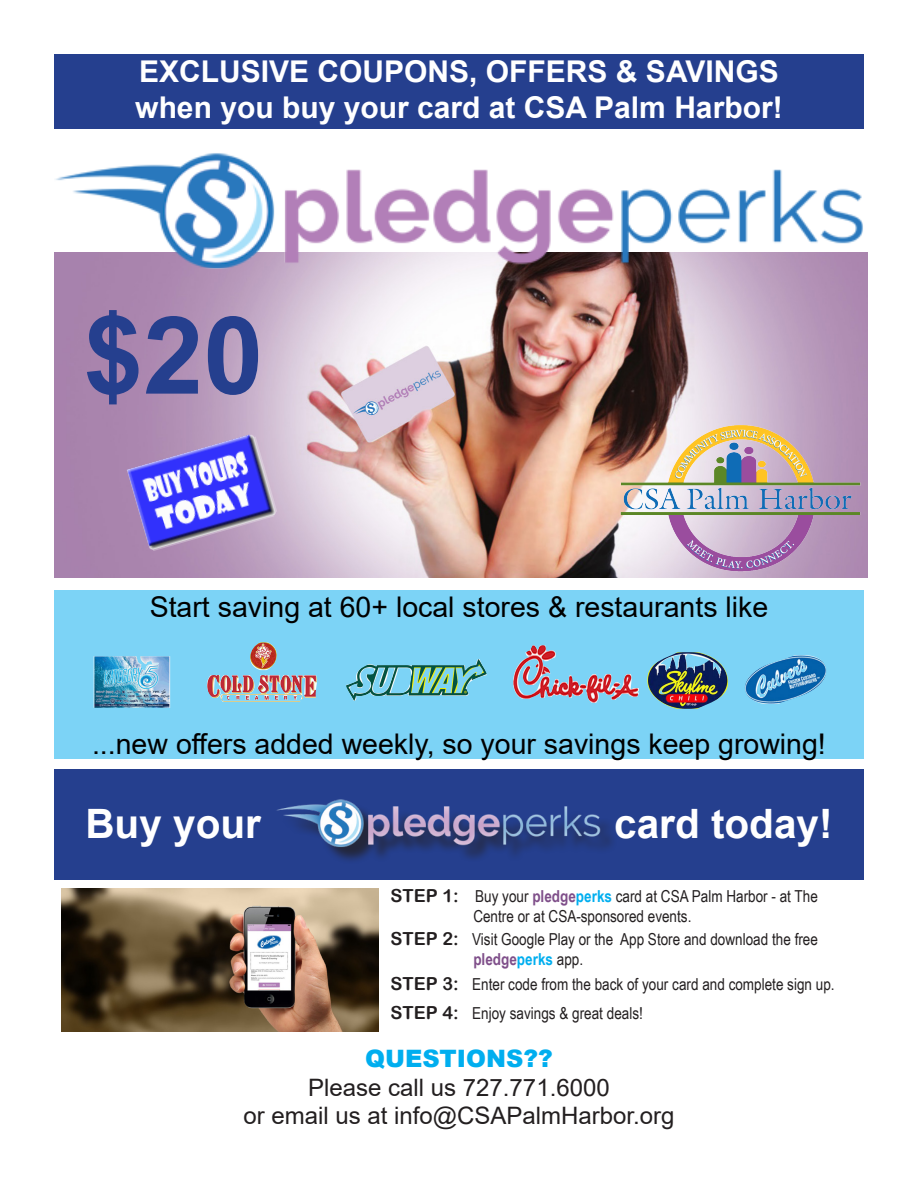
<style>
.page{position:relative;width:918px;height:1188px;background:#fff}
.page>*{position:absolute;margin:0;border:0;box-sizing:border-box;transform-origin:0 0}
.t1{font:700 108px "Arial";color:#253f8e}
.t2{font:700 40.5px "Arial";color:#fff}
.t3{font:700 30px "Arial";color:#fff}
.t4{font:28.5px "Arial";color:#000}
.t5{font:24px "Arial";color:#231f20}
.t6{font:900 24px "Arial";color:#00aeef}
.t7{font:16.5px "Arial Narrow";color:#231f20}
.t8{font:700 16.5px "Arial Narrow";color:#7f4f8a}
.s1{font-family:"Arial Rounded MT Bold";font-size:18px}
.s2{font-weight:700;color:#7f4f8a}
.s3{font-weight:700;color:#00aeef}
.s4{color:#00aeef}
.s5{font-weight:400;color:#231f20}
</style>
<div class="page">
<img style="left:54px;top:252px;width:814px;height:326px">
<img style="left:618px;top:416px;width:246px;height:162px">
<div style="left:54px;top:54px;width:810px;height:74px;background:#253f8e"></div>
<img style="left:54px;top:153px;width:810px;height:126px">
<div style="left:54px;top:590px;width:810px;height:169px;background:#7cd3f6"></div>
<img style="left:245px;top:642px;width:581px;height:67px">
<img style="left:62px;top:889px;width:317px;height:142px">
<div style="left:54px;top:770px;width:810px;height:110px;background:#253f8e"></div>
<div style="left:281px;top:803px;width:336px;height:62px;background:#231f20;opacity:.75"></div>
<div style="left:271px;top:794px;width:334px;height:58px;background:#fff;opacity:.75"></div>
<img style="left:127px;top:433px;width:151px;height:119px">
<p class="t3" style="left:139px;top:50px;width:641px">EXCLUSIVE COUPONS, OFFERS &amp; SAVINGS</p>
<p class="t3" style="left:135px;top:86px;width:649px">when you buy your card at CSA Palm Harbor!</p>
<p class="t1" style="left:83px;top:280px;width:182px">$20</p>
<p class="t4" style="left:150px;top:587px;width:620px">Start saving at 60+ local stores &amp; restaurants like</p>
<p class="t4" style="left:92px;top:724px;width:735px">...new offers added weekly, so your savings keep growing!</p>
<p class="t2" style="left:85px;top:795px;width:177px">Buy your</p>
<p class="t2" style="left:614px;top:795px;width:220px">card today!</p>
<p class="t7" style="left:391px;top:884px;width:429px"><span class="s1">STEP 1:</span> Buy your <span class="s2">pledge</span><span class="s3">perks</span> card at CSA Palm Harbor - at The</p>
<p class="t7" style="left:473px;top:904px;width:220px">Centre or at CSA-sponsored events.</p>
<p class="t7" style="left:391px;top:927px;width:429px"><span class="s1">STEP 2:</span> Visit Google Play or the App Store and download the free</p>
<p class="t8" style="left:473px;top:947px;width:111px">pledge<span class="s4">perks</span> <span class="s5">app.</span></p>
<p class="t7" style="left:391px;top:972px;width:446px"><span class="s1">STEP 3:</span> Enter code from the back of your card and complete sign up.</p>
<p class="t7" style="left:391px;top:1001px;width:254px"><span class="s1">STEP 4:</span> Enjoy savings &amp; great deals!</p>
<p class="t6" style="left:365px;top:1041px;width:189px">QUESTIONS??</p>
<p class="t5" style="left:308px;top:1071px;width:303px">Please call us 727.771.6000</p>
<p class="t5" style="left:243px;top:1099px;width:433px">or email us at info@CSAPalmHarbor.org</p>
</div>
